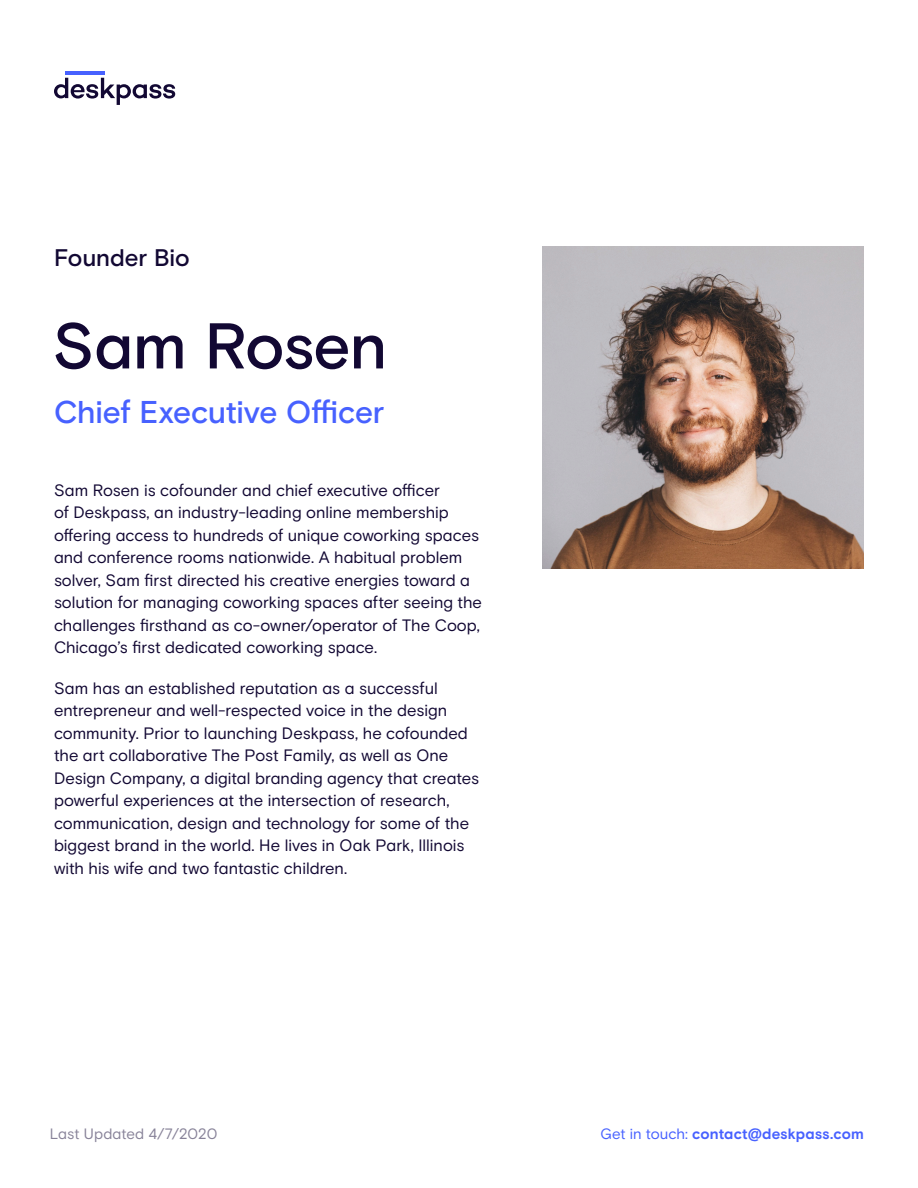
<style>
.page{position:relative;width:918px;height:1188px;background:#fff}
.page>*{position:absolute;margin:0;border:0;box-sizing:border-box;transform-origin:0 0}
.t1{font:500 64.5px "Basis Grotesque Pro";letter-spacing:-.01em;color:#120833}
.t2{font:500 31.5px "Basis Grotesque Pro";letter-spacing:-.015em;color:#4761ff}
.t3{font:500 24px "Basis Grotesque Pro";letter-spacing:-.005em;color:#120833}
.t4{font:16.5px/22.5px "Basis Grotesque Pro";color:#120833}
.t5{font:700 15px "Basis Grotesque Pro";letter-spacing:.01em;color:#4761ff}
.t6{font:15px "Basis Grotesque Pro";letter-spacing:.005em;color:#888399}
.s1{font-weight:400}
</style>
<div class="page">
<svg style="left:54px;top:78px;width:121px;height:27px"></svg>
<hr style="left:65px;top:71px;width:39px;height:3px;background:#4761ff">
<img style="left:543px;top:246px;width:321px;height:322px">
<p class="t3" style="left:54px;top:244px;width:137px">Founder Bio</p>
<p class="t1" style="left:52px;top:308px;width:336px">Sam Rosen</p>
<p class="t2" style="left:54px;top:393px;width:332px">Chief Executive Officer</p>
<p class="t4" style="left:54px;top:479px;width:430px">Sam Rosen is cofounder and chief executive officer<br>of Deskpass, an industry-leading online membership offering access to hundreds of unique coworking spaces and conference rooms nationwide. A habitual problem solver, Sam first directed his creative energies toward a solution for managing coworking spaces after seeing the challenges firsthand as co-owner/operator of The Coop, Chicago’s first dedicated coworking space.</p>
<p class="t4" style="left:54px;top:677px;width:427px">Sam has an established reputation as a successful entrepreneur and well-respected voice in the design community. Prior to launching Deskpass, he cofounded the art collaborative The Post Family, as well as One Design Company, a digital branding agency that creates powerful experiences at the intersection of research, communication, design and technology for some of the biggest brand in the world. He lives in Oak Park, Illinois with his wife and two fantastic children.</p>
<p class="t6" style="left:50px;top:1125px;width:169px">Last Updated 4/7/2020</p>
<p class="t5" style="left:600px;top:1125px;width:265px"><span class="s1">Get in touch:</span> contact@deskpass.com</p>
</div>
